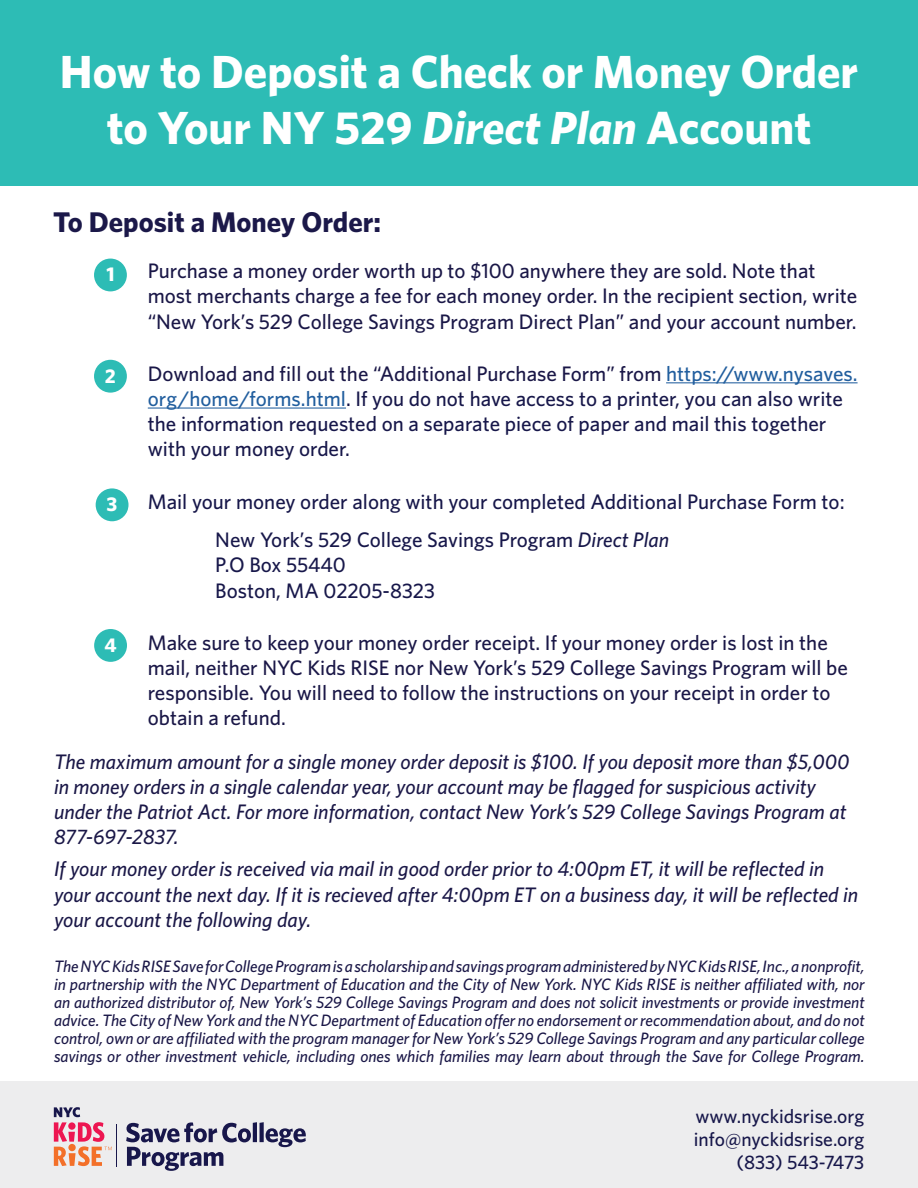
<style>
.page{position:relative;width:918px;height:1188px;background:#fff}
.page>*{position:absolute;margin:0;border:0;box-sizing:border-box;transform-origin:0 0}
.t1{font:700 46.5px/55.8px "Whitney";color:#fff;text-align:center}
.t2{font:700 28.5px "Whitney";color:#1b1849}
.t3{font:italic 500 21px/25.2px "Whitney";color:#1a1747}
.t4{font:500 21px/25.2px "Whitney";color:#1a1747}
.t5{font:500 21px/25.2px "Whitney";color:#17174a}
.t6{font:700 19.95px "Whitney";color:#fff}
.t7{font:500 19.5px/23.4px "Whitney";color:#17174a;text-align:right}
.t8{font:italic 500 16.5px/18px "Whitney";color:#1a1747;text-align:justify}
.s1{font-style:italic}
.s2{color:#1a1747}
.s3{color:#215e9e}
</style>
<div class="page">
<div style="left:94px;top:629px;width:33px;height:33px;background:#2dbcb5;border-radius:50%"></div>
<div style="left:96px;top:488px;width:33px;height:33px;background:#2dbcb5;border-radius:50%"></div>
<div style="left:0;top:1081px;width:918px;height:107px;background:#ededee"></div>
<svg style="left:54px;top:1107px;width:58px;height:59px"></svg>
<hr style="left:116px;top:1124px;width:1px;height:43px;background:#18174b">
<svg style="left:126px;top:1122px;width:180px;height:49px"></svg>
<hr style="left:666px;top:382px;width:192px;height:1px;background:#215e9e">
<hr style="left:148px;top:408px;width:198px;height:1px;background:#215e9e">
<div style="left:94px;top:259px;width:33px;height:32px;background:#2dbcb5;border-radius:50%"></div>
<div style="left:94px;top:360px;width:33px;height:33px;background:#2dbcb5;border-radius:50%"></div>
<div style="left:0;top:0;width:918px;height:186px;background:#2dbcb5"></div>
<h1 class="t1" style="left:60px;top:43px;width:800px">How to Deposit a Check or Money Order to Your NY 529 <span class="s1">Direct Plan</span> Account</h1>
<h2 class="t2" style="left:53px;top:203px;width:329px">To Deposit a Money Order:</h2>
<p class="t6" style="left:106px;top:261px;width:10px">1</p>
<p class="t4" style="left:148px;top:258px;width:711px">Purchase a money order worth up to $100 anywhere they are sold. Note that most merchants charge a fee for each money order. In the recipient section, write “New York’s 529 College Savings Program Direct Plan” and your account number.</p>
<p class="t5" style="left:148px;top:361px;width:711px"><span class="s2">Download and fill out the “Additional Purchase Form” from</span> <span class="s3">https://www.nysaves. org/home/forms.html</span>. If you do not have access to a printer, you can also write the information requested on a separate piece of paper and mail this together with your money order.</p>
<p class="t5" style="left:215px;top:482px;width:631px;line-height:38.7px;text-indent:-67px">Mail your money order along with your completed Additional Purchase Form to:<br>New York’s 529 College Savings Program <span class="s1">Direct Plan</span></p>
<p class="t5" style="left:215px;top:552px;width:221px">P.O Box 55440<br>Boston, MA 02205-8323</p>
<p class="t4" style="left:148px;top:630px;width:702px">Make sure to keep your money order receipt. If your money order is lost in the mail, neither NYC Kids RISE nor New York’s 529 College Savings Program will be responsible. You will need to follow the instructions on your receipt in order to obtain a refund.</p>
<p class="t6" style="left:105px;top:362px;width:13px">2</p>
<p class="t6" style="left:107px;top:491px;width:12px">3</p>
<p class="t6" style="left:104px;top:632px;width:14px">4</p>
<p class="t3" style="left:54px;top:749px;width:797px">The maximum amount for a single money order deposit is $100. If you deposit more than $5,000 in money orders in a single calendar year, your account may be flagged for suspicious activity under the Patriot Act. For more information, contact New York’s 529 College Savings Program at 877-697-2837.</p>
<p class="t3" style="left:54px;top:856px;width:806px">If your money order is received via mail in good order prior to 4:00pm ET, it will be reflected in your account the next day. If it is recieved after 4:00pm ET on a business day, it will be reflected in your account the following day.</p>
<p class="t8" style="left:54px;top:957px;width:812px">The NYC Kids RISE Save for College Program is a scholarship and savings program administered by NYC Kids RISE, Inc., a nonprofit, in partnership with the NYC Department of Education and the City of New York. NYC Kids RISE is neither affiliated with, nor an authorized distributor of, New York’s 529 College Savings Program and does not solicit investments or provide investment advice. The City of New York and the NYC Department of Education offer no endorsement or recommendation about, and do not control, own or are affiliated with the program manager for New York’s 529 College Savings Program and any particular college savings or other investment vehicle, including ones which families may learn about through the Save for College Program.</p>
<p class="t7" style="left:694px;top:1104px;width:172px">www.nyckidsrise.org info@nyckidsrise.org (833) 543-7473</p>
</div>
